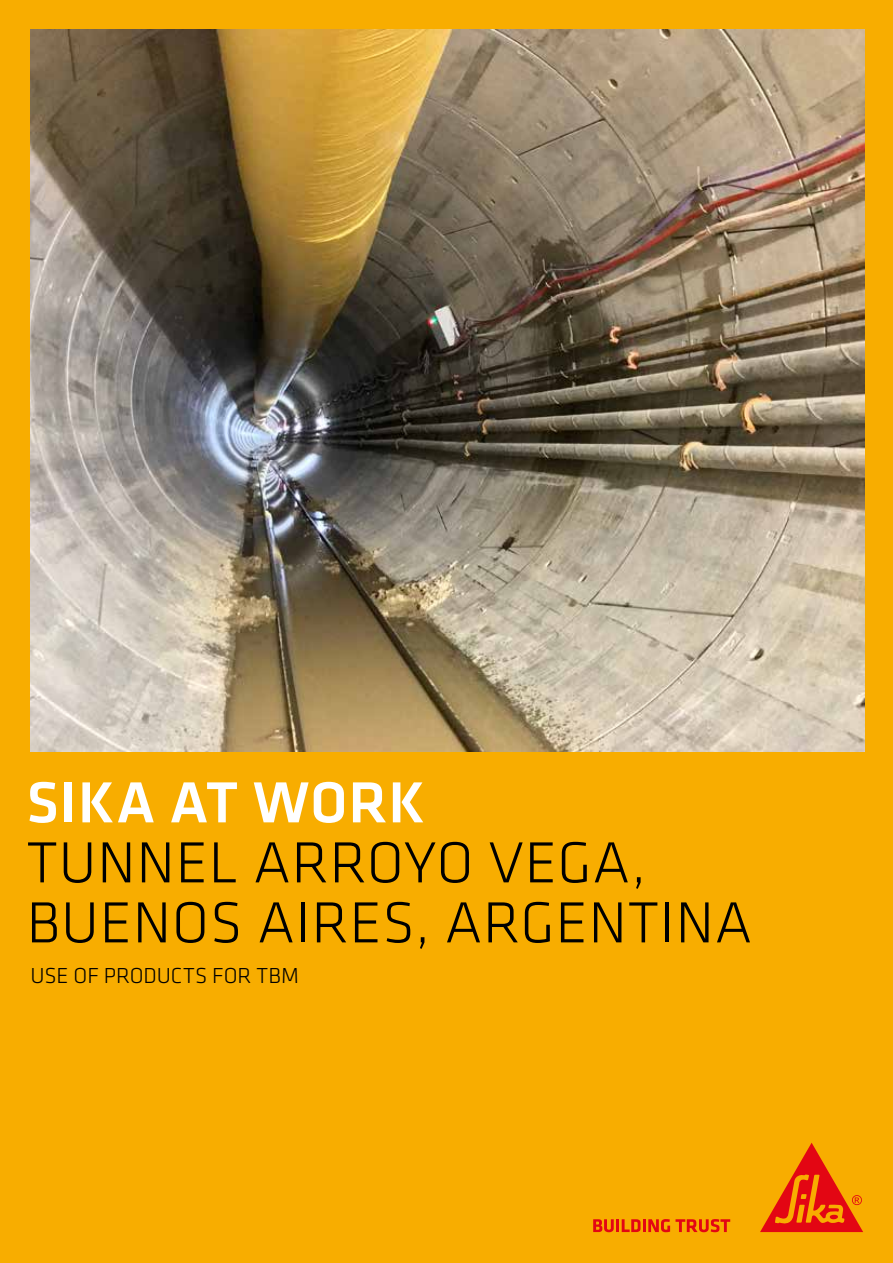
<style>
.page{position:relative;width:893px;height:1263px;background:#f8ad00}
.page>*{position:absolute;margin:0;border:0;box-sizing:border-box;transform-origin:0 0}
.t1{font:300 60px/60px "Klavika";letter-spacing:.015em;color:#000}
.t2{font:500 60px "Klavika";letter-spacing:.015em;color:#fff}
.t3{font:300 22.5px "Klavika";letter-spacing:-.005em;color:#000}
</style>
<div class="page">
<svg style="left:593px;top:1219px;width:137px;height:13px"></svg>
<svg style="left:760px;top:1143px;width:103px;height:89px"></svg>
<img style="left:31px;top:30px;width:833px;height:722px">
<p class="t2" style="left:27px;top:762px;width:400px">SIKA AT WORK</p>
<p class="t1" style="left:27px;top:832px;width:727px">TUNNEL ARROYO VEGA,<br>BUENOS AIRES, ARGENTINA</p>
<p class="t3" style="left:31px;top:962px;width:270px">USE OF PRODUCTS FOR TBM</p>
</div>
